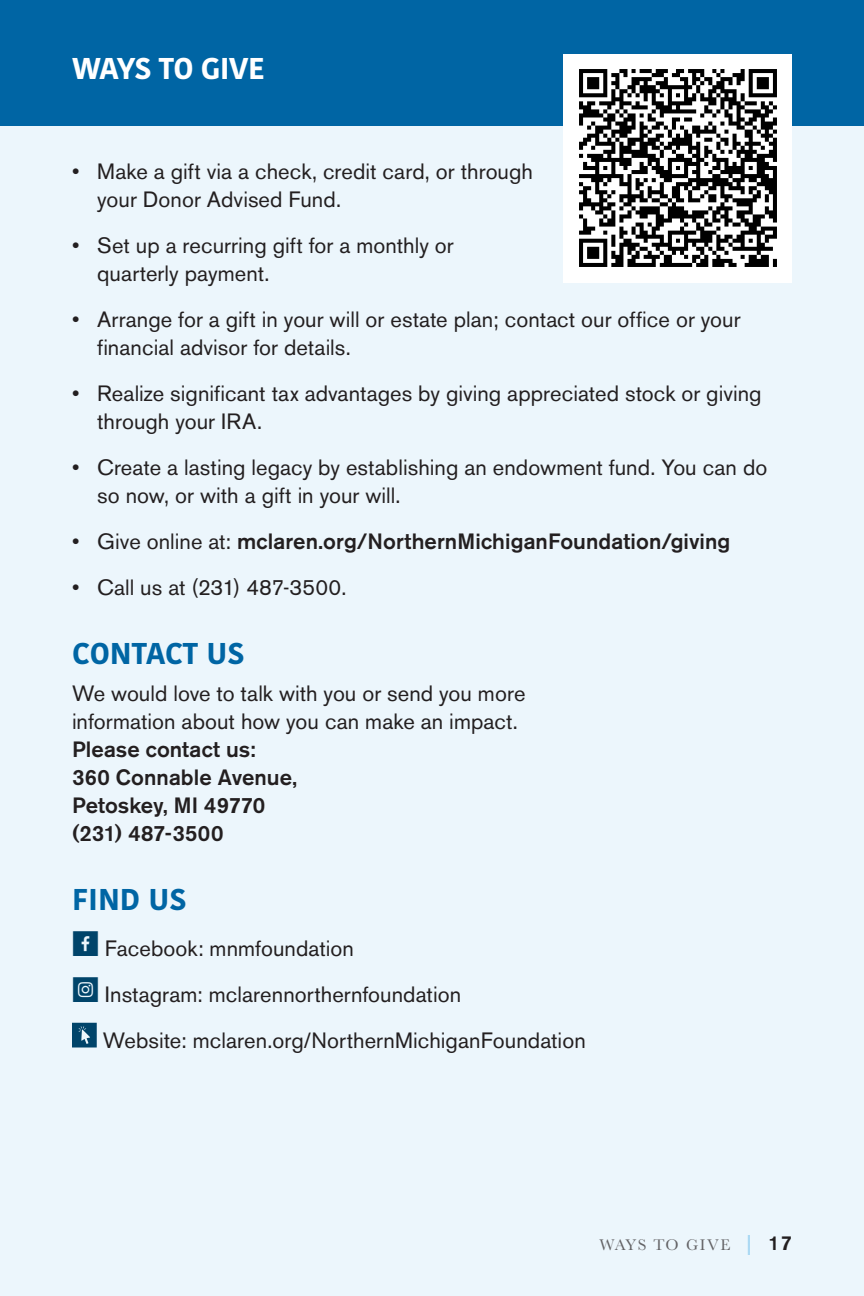
<style>
.page{position:relative;width:864px;height:1296px;background:#ecf6fc}
.page>*{position:absolute;margin:0;border:0;box-sizing:border-box;transform-origin:0 0}
.t1{font:700 30px "Kohinoor Bangla";color:#0065a4}
.t2{font:700 30px "Kohinoor Bangla";letter-spacing:-.03em;color:#fff}
.t3{font:22px/28px "Akzidenz Grotesk BE";letter-spacing:.005em;color:#231f20}
.t4{font:500 22px/28px "Akzidenz Grotesk BE";letter-spacing:.005em;color:#231f20}
.t5{font:16px "Baskerville";letter-spacing:.08em;color:#636366}
.s1{font-weight:400}
.s2{font-family:"Social Shapes";color:#00446a}
.s3{font-family:"Akzidenz Grotesk BE";font-weight:500;font-size:20px;color:#a6d7f3}
.s4{font-family:"Akzidenz Grotesk BE";font-weight:500;font-size:20px;color:#231f20}
</style>
<div class="page">
<div style="left:0;top:0;width:864px;height:126px;background:#0065a4"></div>
<svg style="left:72px;top:1023px;width:25px;height:25px"></svg>
<div style="left:564px;top:54px;width:228px;height:228px;background:#fff"></div>
<img style="left:579px;top:69px;width:198px;height:198px">
<h1 class="t2" style="left:72px;top:42px;width:195px">WAYS TO GIVE</h1>
<p class="t3" style="left:97px;top:157px;width:437px;text-indent:-25px">• Make a gift via a check, credit card, or through your Donor Advised Fund.</p>
<p class="t3" style="left:97px;top:231px;width:358px;text-indent:-25px">• Set up a recurring gift for a monthly or quarterly payment.</p>
<p class="t3" style="left:97px;top:305px;width:645px;text-indent:-25px">• Arrange for a gift in your will or estate plan; contact our office or your financial advisor for details.</p>
<p class="t3" style="left:97px;top:379px;width:666px;text-indent:-25px">• Realize significant tax advantages by giving appreciated stock or giving through your IRA.</p>
<p class="t3" style="left:97px;top:453px;width:672px;text-indent:-25px">• Create a lasting legacy by establishing an endowment fund. You can do so now, or with a gift in your will.</p>
<p class="t4" style="left:72px;top:527px;width:660px"><span class="s1">• Give online at:</span> mclaren.org/NorthernMichiganFoundation/giving</p>
<p class="t3" style="left:72px;top:573px;width:276px">• Call us at (231) 487-3500.</p>
<h1 class="t1" style="left:72px;top:627px;width:174px">CONTACT US</h1>
<p class="t3" style="left:72px;top:679px;width:455px">We would love to talk with you or send you more information about how you can make an impact.</p>
<p class="t4" style="left:72px;top:735px;width:227px">Please contact us:<br>360 Connable Avenue,<br>Petoskey, MI 49770 (231) 487-3500</p>
<h1 class="t1" style="left:72px;top:873px;width:116px">FIND US</h1>
<p class="t3" style="left:72px;top:934px;width:283px"><span class="s2">E</span> Facebook: mnmfoundation</p>
<p class="t3" style="left:72px;top:980px;width:391px"><span class="s2">c</span> Instagram: mclarennorthernfoundation</p>
<p class="t3" style="left:103px;top:1026px;width:485px">Website: mclaren.org/NorthernMichiganFoundation</p>
<p class="t5" style="left:599px;top:1235px;width:194px">WAYS TO GIVE <span class="s3">|</span> <span class="s4">17</span></p>
</div>
